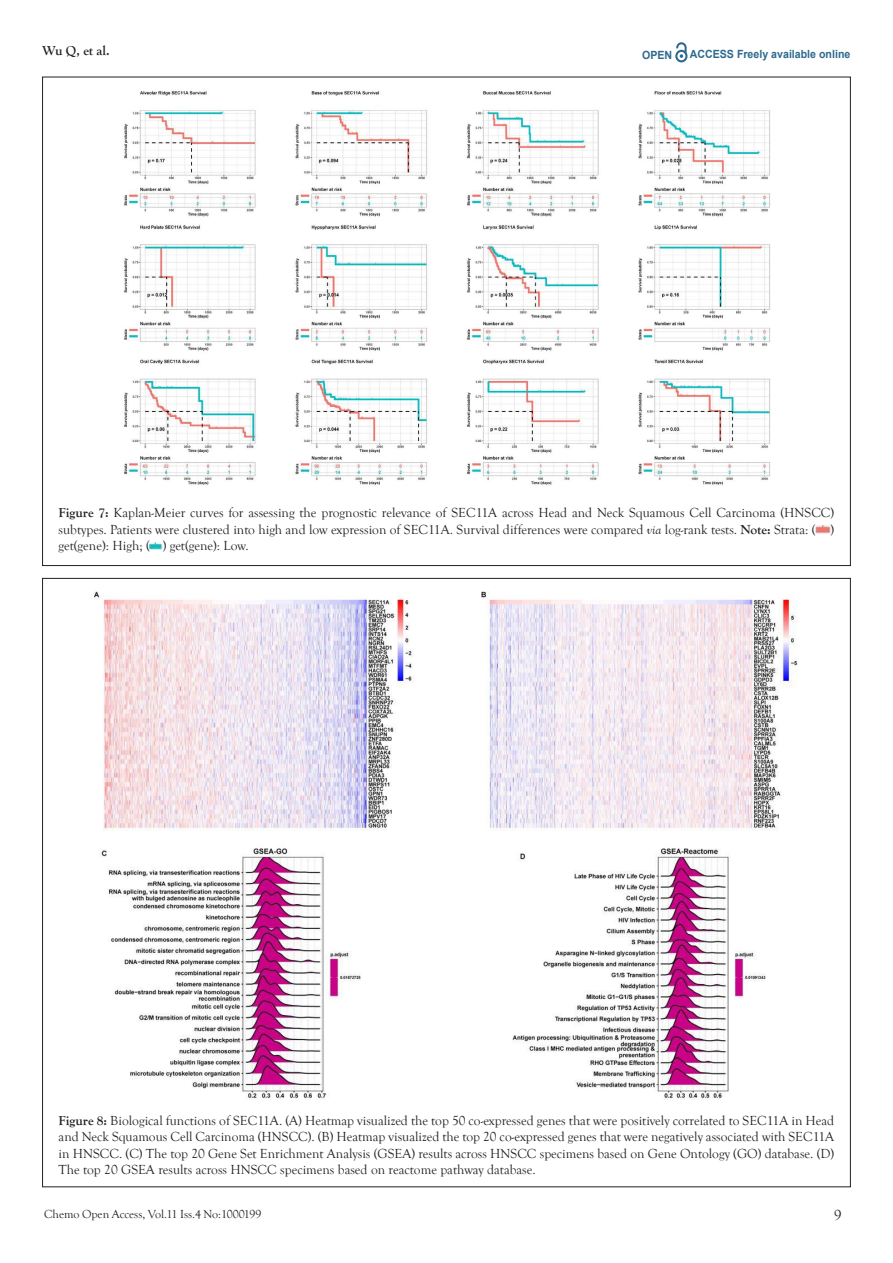
<style>
.page{position:relative;width:893px;height:1263px;background:#fff}
.page>*{position:absolute;margin:0;border:0;box-sizing:border-box;transform-origin:0 0}
.t1{font:15px "Goudy Old Style T";color:#231f20}
.t2{font:13.5px/16.2px "Goudy Old Style T";color:#231f20;text-align:justify}
.t3{font:700 13.5px "Goudy Old Style T";color:#231f20}
.t4{font:12px "Goudy Old Style T";color:#231f20}
.t5{font:700 11.25px "Arial";color:#2d6a8e;scale:.94 1}
.s1{font-weight:700}
.s2{font-style:italic}
</style>
<div class="page">
<svg style="left:675px;top:43px;width:12px;height:19px"></svg>
<img style="left:816px;top:526px;width:15px;height:8px">
<svg style="left:150px;top:542px;width:13px;height:8px"></svg>
<img style="left:124px;top:91px;width:646px;height:394px">
<img style="left:95px;top:591px;width:703px;height:509px">
<p class="t3" style="left:43px;top:43px;width:69px">Wu Q, et al.</p>
<p class="t5" style="left:642px;top:47px;width:34px">OPEN</p>
<p class="t5" style="left:690px;top:46px;width:172px">ACCESS Freely available online</p>
<p class="t2" style="left:59px;top:505px;width:777px"><span class="s1">Figure 7:</span> Kaplan-Meier curves for assessing the prognostic relevance of SEC11A across Head and Neck Squamous Cell Carcinoma (HNSCC) subtypes. Patients were clustered into high and low expression of SEC11A. Survival differences were compared <span class="s2">via</span> log-rank tests. <span class="s1">Note:</span> Strata: ( ) get(gene): High; ( ) get(gene): Low.</p>
<p class="t2" style="left:59px;top:1113px;width:777px"><span class="s1">Figure 8:</span> Biological functions of SEC11A. (A) Heatmap visualized the top 50 co-expressed genes that were positively correlated to SEC11A in Head and Neck Squamous Cell Carcinoma (HNSCC). (B) Heatmap visualized the top 20 co-expressed genes that were negatively associated with SEC11A in HNSCC. (C) The top 20 Gene Set Enrichment Analysis (GSEA) results across HNSCC specimens based on Gene Ontology (GO) database. (D)<br>The top 20 GSEA results across HNSCC specimens based on reactome pathway database.</p>
<p class="t4" style="left:44px;top:1207px;width:219px">Chemo Open Access, Vol.11 Iss.4 No:1000199</p>
<p class="t1" style="left:834px;top:1207px;width:9px">9</p>
</div>
